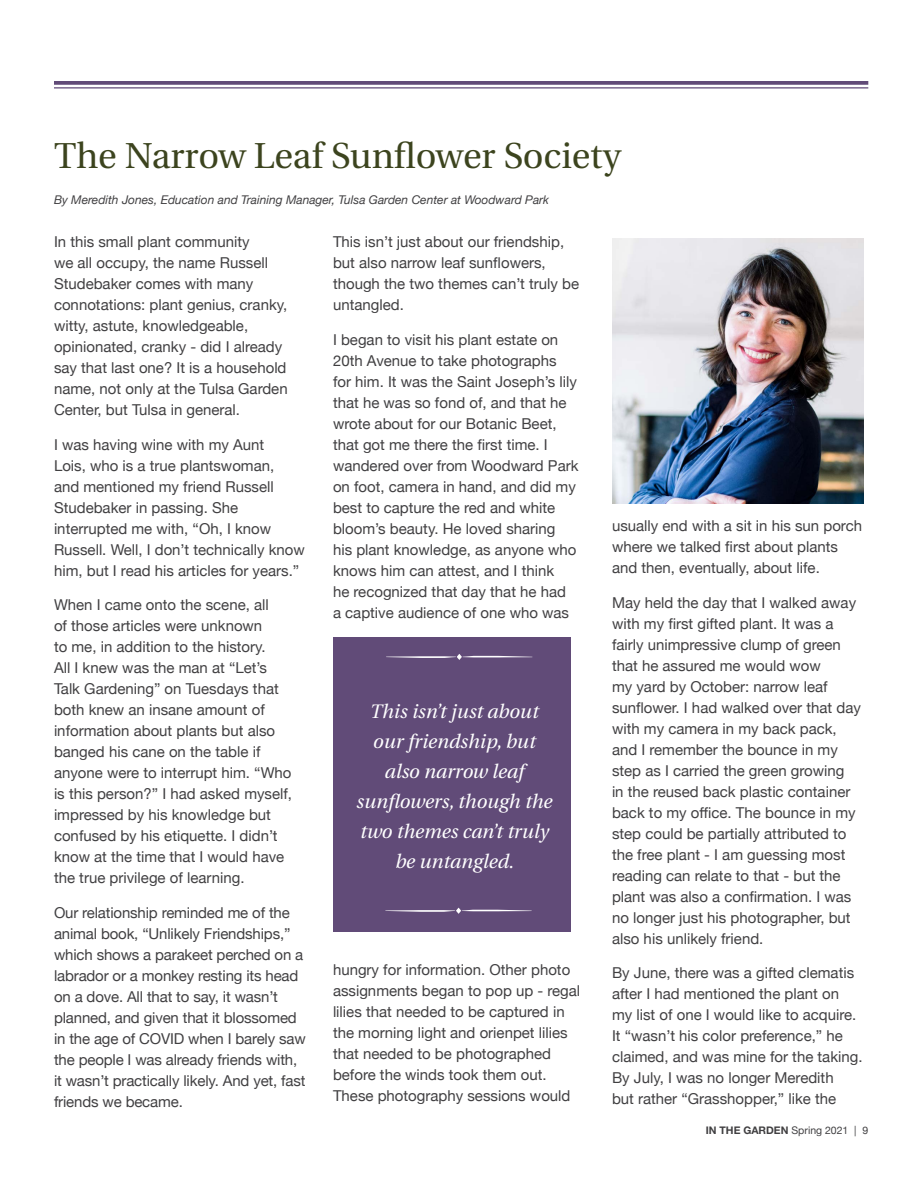
<style>
.page{position:relative;width:918px;height:1188px;background:#fff}
.page>*{position:absolute;margin:0;border:0;box-sizing:border-box;transform-origin:0 0}
.Headline{font:36px "Utopia";color:#3c441e}
.Italic_large{font:italic 19.5px/30px "Utopia";color:#fff;text-align:center}
.t1{font:15px/21px "Helvetica Neue";color:#414042}
.Headline-2{font:italic 12px "Helvetica Neue";color:#414042}
.t2{font:10.5px "Helvetica Neue";color:#414042}
.s1{font-family:"Helvetica Neue LT Std";font-weight:700}
</style>
<div class="page">
<div style="left:333px;top:637px;width:238px;height:295px;background:#614b78"></div>
<svg style="left:54px;top:81px;width:814px;height:4px;background:#6a5680"></svg>
<hr style="left:54px;top:87px;width:814px;height:2px;background:#614b78">
<img style="left:612px;top:239px;width:252px;height:264px">
<p class="Headline" style="left:54px;top:136px;width:568px">The Narrow Leaf Sunflower Society</p>
<p class="Headline-2" style="left:54px;top:191px;width:497px">By Meredith Jones, Education and Training Manager, Tulsa Garden Center at Woodward Park</p>
<p class="t1" style="left:54px;top:232px;width:235px">In this small plant community<br>we all occupy, the name Russell<br>Studebaker comes with many connotations: plant genius, cranky, witty, astute, knowledgeable, opinionated, cranky - did I already say that last one? It is a household name, not only at the Tulsa Garden<br>Center, but Tulsa in general.</p>
<p class="t1" style="left:54px;top:435px;width:252px">I was having wine with my Aunt<br>Lois, who is a true plantswoman,<br>and mentioned my friend Russell<br>Studebaker in passing. She interrupted me with, “Oh, I know<br>Russell. Well, I don’t technically know him, but I read his articles for years.”</p>
<p class="t1" style="left:54px;top:595px;width:240px">When I came onto the scene, all<br>of those articles were unknown<br>to me, in addition to the history.<br>All I knew was the man at “Let’s<br>Talk Gardening” on Tuesdays that both knew an insane amount of information about plants but also banged his cane on the table if anyone were to interrupt him. “Who is this person?” I had asked myself, impressed by his knowledge but confused by his etiquette. I didn’t know at the time that I would have the true privilege of learning.</p>
<p class="t1" style="left:54px;top:903px;width:253px">Our relationship reminded me of the animal book, “Unlikely Friendships,” which shows a parakeet perched on a labrador or a monkey resting its head on a dove. All that to say, it wasn’t planned, and given that it blossomed in the age of COVID when I barely saw the people I was already friends with, it wasn’t practically likely. And yet, fast friends we became.</p>
<p class="t1" style="left:333px;top:232px;width:248px">This isn’t just about our friendship, but also narrow leaf sunflowers, though the two themes can’t truly be untangled.</p>
<p class="t1" style="left:333px;top:330px;width:247px">I began to visit his plant estate on 20th Avenue to take photographs<br>for him. It was the Saint Joseph’s lily that he was so fond of, and that he wrote about for our Botanic Beet, that got me there the first time. I wandered over from Woodward Park on foot, camera in hand, and did my best to capture the red and white bloom’s beauty. He loved sharing<br>his plant knowledge, as anyone who knows him can attest, and I think<br>he recognized that day that he had<br>a captive audience of one who was</p>
<p class="t1" style="left:612px;top:516px;width:252px">usually end with a sit in his sun porch where we talked first about plants and then, eventually, about life.</p>
<p class="t1" style="left:612px;top:593px;width:250px">May held the day that I walked away with my first gifted plant. It was a fairly unimpressive clump of green that he assured me would wow<br>my yard by October: narrow leaf sunflower. I had walked over that day with my camera in my back pack, and I remember the bounce in my step as I carried the green growing<br>in the reused back plastic container back to my office. The bounce in my step could be partially attributed to the free plant - I am guessing most reading can relate to that - but the plant was also a confirmation. I was no longer just his photographer, but also his unlikely friend.</p>
<p class="t1" style="left:612px;top:963px;width:252px">By June, there was a gifted clematis after I had mentioned the plant on my list of one I would like to acquire.<br>It “wasn’t his color preference,” he claimed, and was mine for the taking.<br>By July, I was no longer Meredith<br>but rather “Grasshopper,” like the</p>
<p class="Italic_large" style="left:357px;top:697px;width:197px">This isn’t just about our friendship, but also narrow leaf sunflowers, though the two themes can’t truly be untangled.</p>
<p class="t1" style="left:333px;top:960px;width:249px">hungry for information. Other photo assignments began to pop up - regal lilies that needed to be captured in the morning light and orienpet lilies that needed to be photographed before the winds took them out.<br>These photography sessions would</p>
<p class="t2" style="left:706px;top:1122px;width:164px"><span class="s1">IN THE GARDEN</span> Spring 2021 | 9</p>
</div>
